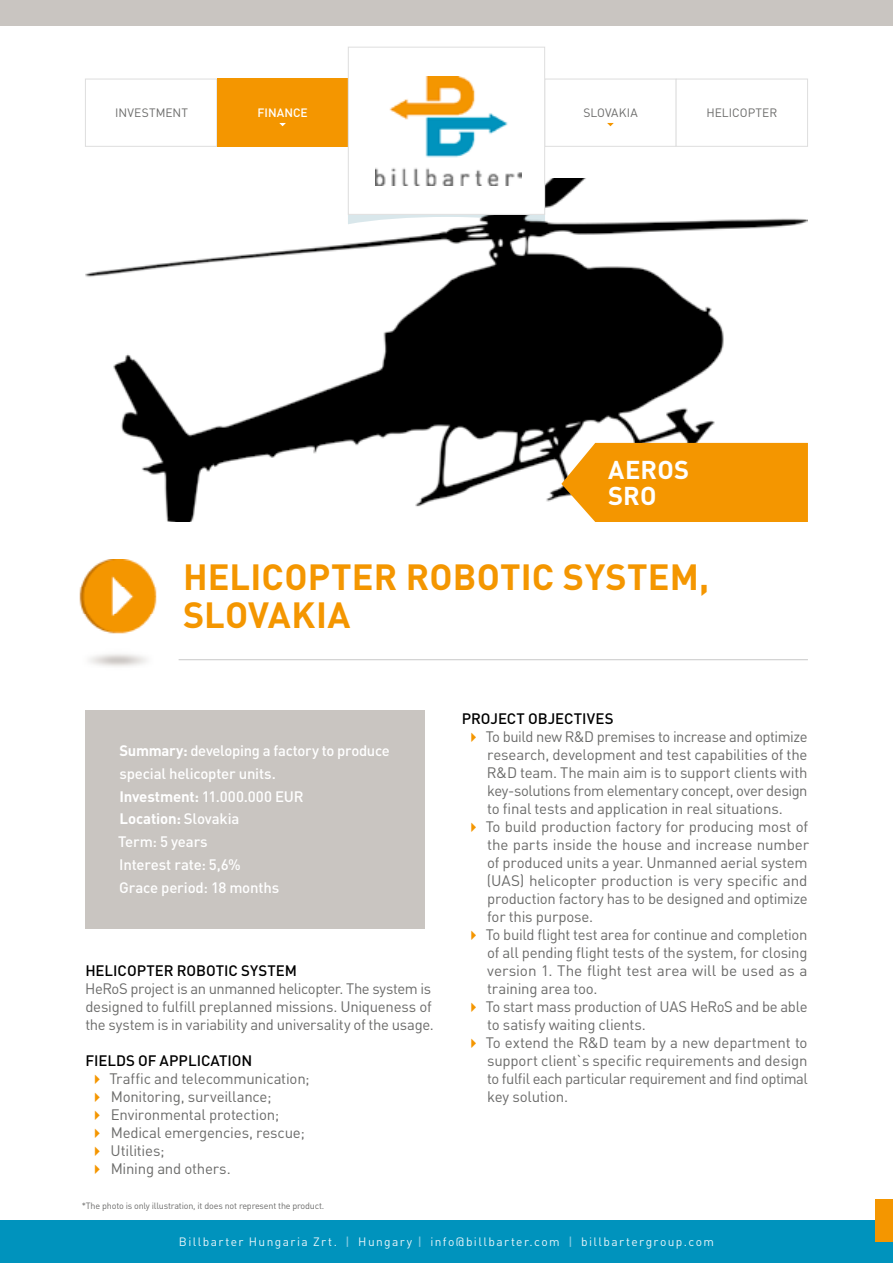
<style>
.page{position:relative;width:893px;height:1263px;background:#fff}
.page>*{position:absolute;margin:0;border:0;box-sizing:border-box;transform-origin:0 0}
.t1{font:700 36px/37.5px "DIN Pro";letter-spacing:.005em;color:#f49600}
.t2{font:700 25.5px/26.2px "DIN Pro";letter-spacing:.01em;color:#fff}
.t3{font:15px/18px "DIN Pro";letter-spacing:-.02em;color:#6b6b6a}
.t4{font:500 15px/22.8px "DIN Pro";letter-spacing:-.01em;color:#fff}
.t5{font:500 15px "DIN Pro";color:#000}
.t6{font:12px "DIN Pro";letter-spacing:.115em;color:#e9f5fa}
.t7{font:12px "DIN Pro";letter-spacing:.01em;color:#6b6b6a}
.t8{font:500 12px "DIN Pro";color:#fff}
.t9{font:9px "DIN Pro";letter-spacing:-.02em;color:#6b6b6a}
.s1{font-weight:700}
.s2{font-weight:500;color:#81c8e0}
</style>
<div class="page">
<img style="left:86px;top:179px;width:722px;height:343px">
<svg style="left:561px;top:443px;width:247px;height:79px"></svg>
<div style="left:0;top:0;width:893px;height:26px;background:#c9c5c1"></div>
<hr style="left:179px;top:659px;width:629px;height:1px;background:#c9c9c8">
<div style="left:0;top:1220px;width:893px;height:43px;background:#0093bd"></div>
<div style="left:876px;top:1199px;width:17px;height:43px;background:#f49600"></div>
<div style="left:85px;top:79px;width:132px;height:68px;border:1px solid #dedede"></div>
<div style="left:217px;top:79px;width:131px;height:68px;background:#f49600"></div>
<div style="left:544px;top:79px;width:132px;height:68px;border:1px solid #dedede"></div>
<div style="left:676px;top:79px;width:132px;height:68px;border:1px solid #dedede"></div>
<svg style="left:279px;top:123px;width:7px;height:3px"></svg>
<svg style="left:607px;top:123px;width:7px;height:3px"></svg>
<svg style="left:348px;top:215px;width:197px;height:9px"></svg>
<div style="left:85px;top:710px;width:339px;height:219px;background:#c9c5c1"></div>
<img style="left:79px;top:560px;width:78px;height:107px">
<div style="left:348px;top:47px;width:197px;height:167px;background:#fff"></div>
<img style="left:376px;top:76px;width:146px;height:109px">
<div style="left:348px;top:47px;width:197px;height:168px;border:1px solid #dedede"></div>
<p class="t7" style="left:115px;top:105px;width:74px">investment</p>
<p class="t8" style="left:258px;top:105px;width:52px">finance</p>
<p class="t7" style="left:583px;top:105px;width:56px">Slovakia</p>
<p class="t7" style="left:706px;top:105px;width:72px">helicopter</p>
<h2 class="t2" style="left:608px;top:455px;width:80px">AEROS<br>SRO</h2>
<h1 class="t1" style="left:183px;top:557px;width:528px">HELICOPTER ROBOTIC SYSTEM,<br>SLOVAKIA</h1>
<p class="t4" style="left:118px;top:738px;width:273px"><span class="s1">SUMMARY:</span> developing a factory to produce special helicopter units.<br><span class="s1">INVESTMENT:</span> 11.000.000 EUR<br><span class="s1">LOCATION:</span> Slovakia<br>Term: 5 years<br>I nterest rate: 5,6%<br>Grace period: 18 months</p>
<p class="t5" style="left:85px;top:960px;width:213px">Helicopter Robotic System</p>
<p class="t3" style="left:85px;top:979px;width:350px">HeRoS project is an unmanned helicopter. The system is designed to fulfill preplanned missions. Uniqueness of the system is in variability and universality of the usage.</p>
<p class="t5" style="left:85px;top:1050px;width:169px">Fields of application</p>
<p class="t3" style="left:109px;top:1069px;width:202px">Traffic and telecommunication;<br>Monitoring, surveillance;<br>Environmental protection;<br>Medical emergencies, rescue;<br>Utilities;<br>M ining and others.</p>
<p class="t9" style="left:82px;top:1200px;width:244px">*The photo is only illustration, it does not represent the product.</p>
<p class="t5" style="left:462px;top:708px;width:152px">Project objectives</p>
<p class="t3" style="left:486px;top:727px;width:325px">To build new R&amp;D premises to increase and optimize research, development and test capabilities of the R&amp;D team. The main aim is to support clients with key-solutions from elementary concept, over design to final tests and application in real situations.<br>To build production factory for producing most of the parts inside the house and increase number of produced units a year. Unmanned aerial system (UAS) helicopter production is very specific and production factory has to be designed and optimize for this purpose.<br>To build flight test area for continue and completion of all pending flight tests of the system, for closing version 1. The flight test area will be used as a training area too.<br>To start mass production of UAS HeRoS and be able to satisfy waiting clients.<br>To extend the R&amp;D team by a new department to support client`s specific requirements and design to fulfil each particular requirement and find optimal key solution.</p>
<p class="t6" style="left:179px;top:1233px;width:536px">Billbarter H ungaria Zrt. <span class="s2">|</span> H ungary <span class="s2">|</span> info@billbarter.com <span class="s2">|</span> billbartergroup.com</p>
</div>
